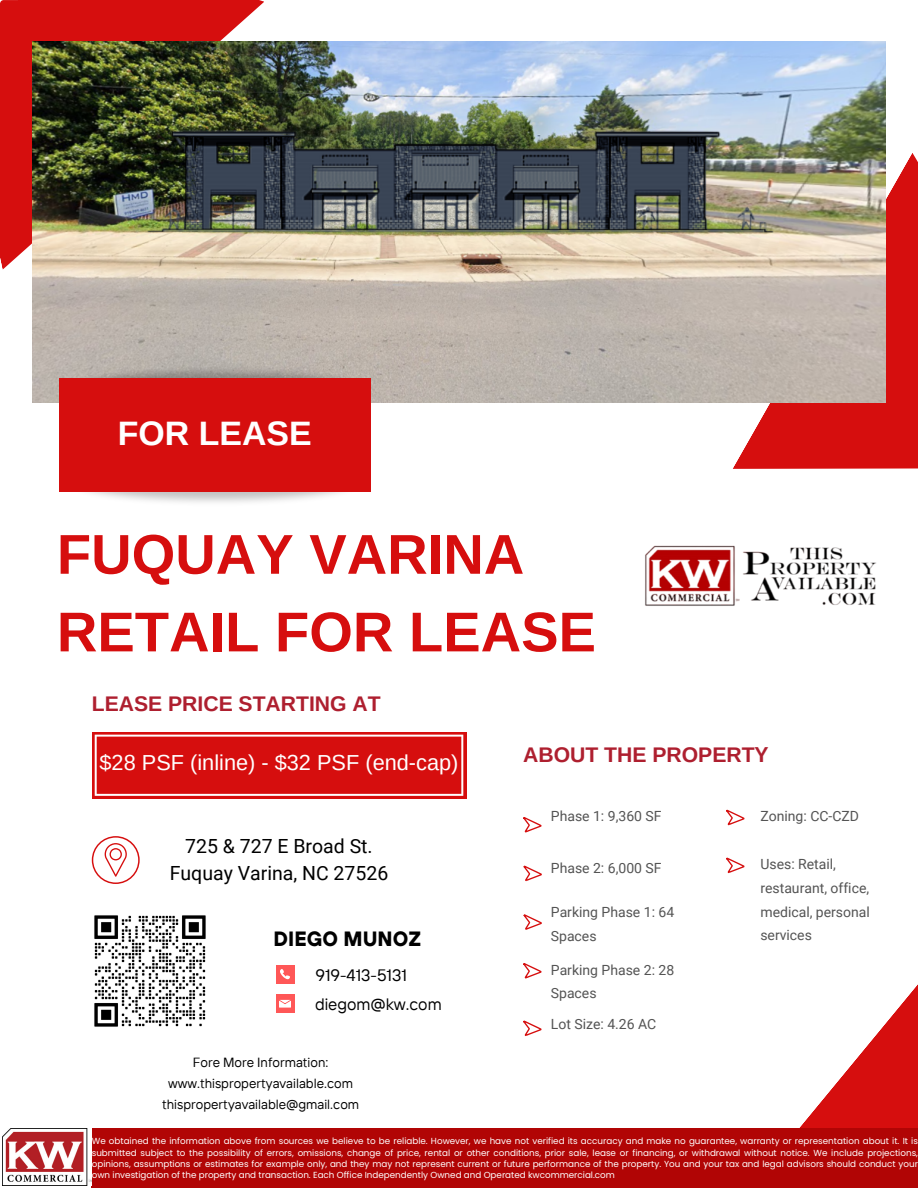
<style>
.page{position:relative;width:918px;height:1188px;background:#fff}
.page>*{position:absolute;margin:0;border:0;box-sizing:border-box;transform-origin:0 0}
.t1{font:700 56.1px/77.7px "Arimo";color:#d60e0e}
.t2{font:700 33.9px "Arimo";color:#fff}
.t3{font:21.75px "Arimo";color:#fff}
.t4{font:700 21.15px "Arimo";color:#ae1f2f}
.t5{font:700 20.55px "TT Hoves";color:#000}
.t6{font:19.5px/27px "Roboto";color:#000;text-align:center}
.t7{font:16.5px "TT Interphases";color:#000}
.t8{font:13.95px/23.7px "Roboto";color:#545454}
.t9{font:13.35px "TT Interphases";color:#000}
.t10{font:8.85px/11.2px "Poppins";color:#fff;text-align:justify}
</style>
<div class="page">
<svg style="left:210px;top:0;width:54px;height:42px;fill:#d60e0e"></svg>
<div style="left:0;top:0;width:210px;height:270px;background:#d60e0e"></div>
<svg style="left:733px;top:153px;width:185px;height:316px;background:#da2626"></svg>
<img style="left:33px;top:42px;width:853px;height:361px">
<img style="left:88px;top:462px;width:283px;height:41px">
<img style="left:52px;top:349px;width:325px;height:59px">
<div style="left:59px;top:379px;width:311px;height:113px;background:#d60e0e"></div>
<svg style="left:92px;top:732px;width:374px;height:67px;background:#d81d1d"></svg>
<svg style="left:95px;top:735px;width:368px;height:61px;background:#d81e1e"></svg>
<svg style="left:92px;top:836px;width:48px;height:48px"></svg>
<svg style="left:775px;top:984px;width:143px;height:145px"></svg>
<div style="left:92px;top:1129px;width:826px;height:59px;background:#b10505"></div>
<img style="left:3px;top:1129px;width:88px;height:57px">
<img style="left:645px;top:545px;width:231px;height:61px">
<svg style="left:523px;top:817px;width:19px;height:15px"></svg>
<svg style="left:523px;top:865px;width:19px;height:16px"></svg>
<svg style="left:523px;top:914px;width:19px;height:16px"></svg>
<svg style="left:523px;top:1020px;width:19px;height:16px"></svg>
<svg style="left:726px;top:809px;width:19px;height:16px"></svg>
<svg style="left:726px;top:857px;width:19px;height:16px"></svg>
<svg style="left:523px;top:963px;width:19px;height:15px"></svg>
<div style="left:276px;top:994px;width:18px;height:19px;background:#ff5757"></div>
<div style="left:276px;top:965px;width:18px;height:18px;background:#ff5757"></div>
<svg style="left:279px;top:1000px;width:12px;height:7px"></svg>
<svg style="left:280px;top:969px;width:10px;height:10px"></svg>
<img style="left:94px;top:915px;width:112px;height:112px">
<h1 class="t2" style="left:118px;top:415px;width:195px">FOR LEASE</h1>
<p class="t1" style="left:57px;top:515px;width:541px">FUQUAY VARINA<br>RETAIL FOR LEASE</p>
<h3 class="t4" style="left:92px;top:692px;width:290px">LEASE PRICE STARTING AT</h3>
<p class="t3" style="left:100px;top:750px;width:360px">$28 PSF (inline) - $32 PSF (end-cap)</p>
<h4 class="t6" style="left:170px;top:833px;width:220px">725 &amp; 727 E Broad St.<br>Fuquay Varina, NC 27526</h4>
<p class="t5" style="left:274px;top:926px;width:149px">DIEGO MUNOZ</p>
<p class="t7" style="left:315px;top:964px;width:93px">919-413-5131</p>
<p class="t7" style="left:315px;top:993px;width:128px">diegom@kw.com</p>
<p class="t9" style="left:193px;top:1054px;width:137px">Fore More Information:</p>
<p class="t9" style="left:168px;top:1075px;width:186px">www.thispropertyavailable.com</p>
<p class="t9" style="left:162px;top:1095px;width:199px">thispropertyavailable@gmail.com</p>
<h3 class="t4" style="left:523px;top:743px;width:247px">ABOUT THE PROPERTY</h3>
<p class="t8" style="left:551px;top:805px;width:112px">Phase 1: 9,360 SF</p>
<p class="t8" style="left:551px;top:857px;width:112px">Phase 2: 6,000 SF</p>
<p class="t8" style="left:551px;top:900px;width:125px">Parking Phase 1: 64<br>Spaces</p>
<h5 class="t8" style="left:551px;top:958px;width:125px">Parking Phase 2: 28<br>Spaces</h5>
<p class="t8" style="left:551px;top:1013px;width:107px">Lot Size: 4.26 AC</p>
<p class="t8" style="left:760px;top:805px;width:100px">Zoning: CC-CZD</p>
<p class="t8" style="left:760px;top:853px;width:111px">Uses: Retail, restaurant, office, medical, personal services</p>
<p class="t10" style="left:92px;top:1136px;width:828px">We obtained the information above from sources we believe to be reliable. However, we have not verified its accuracy and make no guarantee, warranty or representation about it. It is submitted subject to the possibility of errors, omissions, change of price, rental or other conditions, prior sale, lease or financing, or withdrawal without notice. We include projections, opinions, assumptions or estimates for example only, and they may not represent current or future performance of the property. You and your tax and legal advisors should conduct your own investigation of the property and transaction. Each Office Independently Owned and Operated kwcommercial.com</p>
</div>
